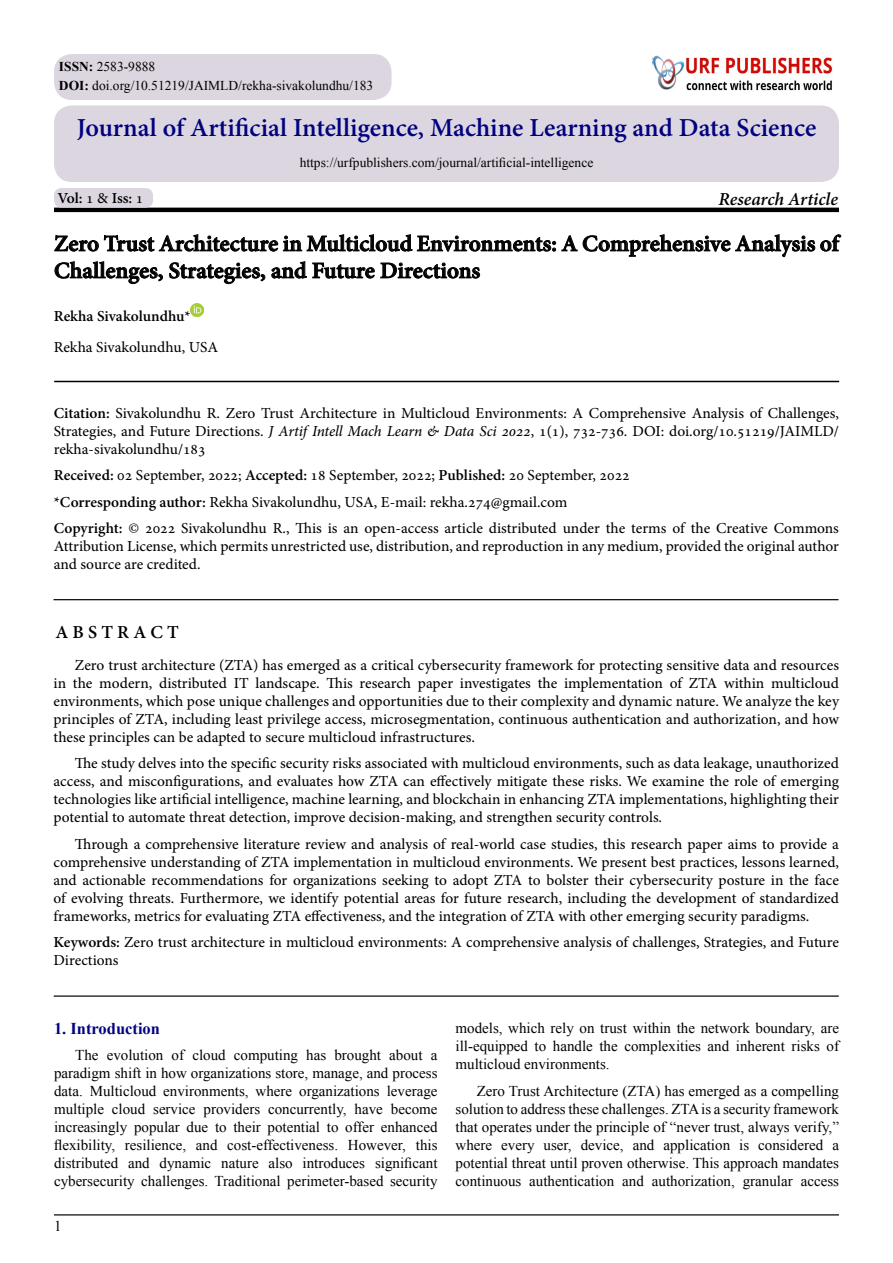
<style>
.page{position:relative;width:893px;height:1263px;background:#fff}
.page>*{position:absolute;margin:0;border:0;box-sizing:border-box;transform-origin:0 0}
.t1{font:700 25.5px "Adobe Hebrew";color:#000080}
.t2{font:700 22.5px/27px "Adobe Hebrew";color:#000}
.t3{font:italic 700 18px "Adobe Hebrew";letter-spacing:-.005em;color:#000}
.t4{font:700 18px "Adobe Hebrew";letter-spacing:.23em;color:#000}
.t5{font:700 16.5px "Times New Roman";color:#030381}
.t6{font:15px/18px "Adobe Hebrew";color:#000}
.t7{font:15px/18px "Times New Roman";color:#000}
.t8{font:700 15px "Adobe Hebrew";letter-spacing:-.005em;color:#000}
.t9{font:13.5px/18.3px "Times New Roman";color:#000}
.s1{font-weight:700}
.s2{font-weight:400}
.s3{font-style:italic}
</style>
<div class="page">
<hr style="left:54px;top:208px;width:785px;height:4px;background:#000">
<svg style="left:54px;top:234px;width:788px;height:50px"></svg>
<svg style="left:191px;top:303px;width:12px;height:13px"></svg>
<hr style="left:54px;top:381px;width:785px;height:1px;background:#000">
<hr style="left:54px;top:599px;width:784px;height:1px;background:#000">
<hr style="left:54px;top:1214px;width:785px;height:1px;background:#000">
<div style="left:54px;top:188px;width:99px;height:20px;background:#dcd6e0;border-radius:8px"></div>
<div style="left:54px;top:105px;width:785px;height:77px;background:#dcd6e0;border-radius:18px"></div>
<img style="left:697px;top:57px;width:136px;height:33px">
<div style="left:641px;top:44px;width:56px;height:46px;background:#000;opacity:.5"></div>
<div style="left:642px;top:46px;width:50px;height:44px;background:#fff"></div>
<div style="left:651px;top:55px;width:44px;height:35px;background:#000;opacity:.75"></div>
<div style="left:54px;top:54px;width:338px;height:46px;background:#dcd6e0;border-radius:18px"></div>
<hr style="left:54px;top:995px;width:785px;height:2px;background:#000">
<p class="t9" style="left:59px;top:57px;width:316px"><span class="s1">ISSN:</span> 2583-9888<br><span class="s1">DOI:</span> doi.org/10.51219/JAIMLD/rekha-sivakolundhu/183</p>
<h1 class="t1" style="left:77px;top:112px;width:741px">Journal of Artificial Intelligence, Machine Learning and Data Science</h1>
<p class="t8" style="left:57px;top:189px;width:87px">Vol <span class="s2">1</span>: <span class="s2">&amp;</span> Iss <span class="s2">1</span>:</p>
<p class="t9" style="left:300px;top:153px;width:295px">https://urfpublishers.com/journal/artificial-intelligence</p>
<p class="t3" style="left:718px;top:188px;width:121px">Research Article</p>
<h2 class="t2" style="left:54px;top:230px;width:786px">Zero Trust Architecture in Multicloud Environments A: Comprehensive Analysis of<br>Challenges, Strategies, and Future Directions</h2>
<p class="t8" style="left:54px;top:307px;width:139px">Rekha Sivakolundhu*</p>
<p class="t6" style="left:54px;top:338px;width:166px">Rekha Sivakolundhu, USA</p>
<p class="t6" style="left:54px;top:404px;width:787px;text-align:justify"><span class="s1">Citation:</span> Sivakolundhu R. Zero Trust Architecture in Multicloud Environments A: Comprehensive Analysis of Challenges, Strategies, and Future Directions <span class="s3">J</span>. <span class="s3">Artif Intell Mach Learn &amp; Data Sci 2022</span>, , )1(1 732-736. DOI: doi.org/10.51219/JAIMLD/ rekha-sivakolundhu/183</p>
<p class="t6" style="left:54px;top:462px;width:787px;line-height:26.5px"><span class="s1">Received:</span> 02 September, 2022; <span class="s1">Accepted:</span> 18 September, 2022; <span class="s1">Published:</span> 20 September, 2022<br><span class="s1">*Corresponding author:</span> Rekha Sivakolundhu, USA -E, mail: rekha.274@gmail.com<br><span class="s1">Copyright:</span> © 2022 Sivakolundhu R., This is an open-access article distributed under the terms of the Creative Commons</p>
<p class="t6" style="left:54px;top:537px;width:787px">Attribution License, which permits unrestricted use, distribution, and reproduction in any medium, provided the original author and source are credited.</p>
<p class="t4" style="left:55px;top:621px;width:125px">AB TS RACT</p>
<p class="t6" style="left:75px;top:656px;width:766px;text-align:right">Zero trust architecture (ZTA) has emerged as a critical cybersecurity framework for protecting sensitive data and resources multicloud</p>
<p class="t6" style="left:326px;top:674px;width:28px">This</p>
<p class="t6" style="left:73px;top:674px;width:21px">the</p>
<p class="t6" style="left:99px;top:674px;width:55px">modern,</p>
<p class="t6" style="left:159px;top:674px;width:69px">distributed</p>
<p class="t6" style="left:255px;top:674px;width:66px">landscape.</p>
<p class="t6" style="left:360px;top:674px;width:53px">research</p>
<p class="t6" style="left:538px;top:674px;width:21px">the</p>
<p class="t6" style="left:564px;top:674px;width:100px">implementation</p>
<p class="t6" style="left:670px;top:674px;width:14px">of</p>
<p class="t6" style="left:724px;top:674px;width:42px">within</p>
<p class="t6" style="left:234px;top:674px;width:16px">IT</p>
<p class="t6" style="left:689px;top:674px;width:30px">ZTA</p>
<p class="t6" style="left:54px;top:674px;width:787px">in<br>environments, which pose unique challenges and opportunities due to their complexity and dynamic nature. We analyze the key principles of ZTA, including least privilege access, microsegmentation, continuous authentication and authorization, and how these principles can be adapted to secure multicloud infrastructures.</p>
<p class="t6" style="left:54px;top:754px;width:787px;text-align:justify;text-indent:21px">The study delves into the specific security risks associated with multicloud environments, such as data leakage, unauthorized access, and misconfigurations, and evaluates how ZTA can effectively mitigate these risks. We examine the role of emerging technologies like artificial intelligence, machine learning, and blockchain in enhancing ZTA implementations, highlighting their potential to automate threat detection, improve decision-making, and strengthen security controls.</p>
<p class="t6" style="left:54px;top:835px;width:787px;text-align:justify;text-indent:21px">Through a comprehensive literature review and analysis of real-world case studies, this research paper aims to provide a comprehensive understanding of ZTA implementation in multicloud environments. We present best practices, lessons learned, and actionable recommendations for organizations seeking to adopt ZTA to bolster their cybersecurity posture in the face of evolving threats. Furthermore, we identify potential areas for future research, including the development of standardized frameworks, metrics for evaluating ZTA effectiveness, and the integration of ZTA with other emerging security paradigms.</p>
<p class="t6" style="left:54px;top:933px;width:787px"><span class="s1">Keywords:</span> Zero trust architecture in multicloud environments A: comprehensive analysis of challenges, Strategies, and Future<br>Directions</p>
<p class="t6" style="left:460px;top:674px;width:72px">investigates</p>
<p class="t6" style="left:418px;top:674px;width:37px">paper</p>
<p class="t5" style="left:54px;top:1017px;width:108px">1. Introduction</p>
<p class="t7" style="left:75px;top:1046px;width:25px">The</p>
<p class="t7" style="left:54px;top:1064px;width:385px">paradigm shift in how organizations store, manage, and process</p>
<p class="t7" style="left:387px;top:1082px;width:52px">leverage</p>
<p class="t7" style="left:107px;top:1046px;width:58px">evolution</p>
<p class="t7" style="left:192px;top:1046px;width:35px">cloud</p>
<p class="t7" style="left:234px;top:1046px;width:66px">computing</p>
<p class="t7" style="left:306px;top:1046px;width:21px">has</p>
<p class="t7" style="left:334px;top:1046px;width:48px">brought</p>
<p class="t7" style="left:389px;top:1046px;width:35px">about</p>
<p class="t7" style="left:172px;top:1046px;width:14px">of</p>
<p class="t7" style="left:431px;top:1046px;width:8px">a</p>
<p class="t7" style="left:54px;top:1082px;width:30px">data.</p>
<p class="t7" style="left:90px;top:1082px;width:68px">Multicloud</p>
<p class="t7" style="left:163px;top:1082px;width:87px">environments,</p>
<p class="t7" style="left:256px;top:1082px;width:38px">where</p>
<p class="t7" style="left:299px;top:1082px;width:82px">organizations</p>
<p class="t7" style="left:54px;top:1100px;width:52px">multiple</p>
<p class="t7" style="left:54px;top:1118px;width:385px">increasingly popular due to their potential to offer enhanced</p>
<p class="t7" style="left:416px;top:1136px;width:23px">this</p>
<p class="t7" style="left:112px;top:1100px;width:35px">cloud</p>
<p class="t7" style="left:153px;top:1100px;width:44px">service</p>
<p class="t7" style="left:204px;top:1100px;width:58px">providers</p>
<p class="t7" style="left:268px;top:1100px;width:80px">concurrently,</p>
<p class="t7" style="left:355px;top:1100px;width:30px">have</p>
<p class="t7" style="left:391px;top:1100px;width:48px">become</p>
<p class="t7" style="left:54px;top:1136px;width:63px">flexibility,</p>
<p class="t7" style="left:125px;top:1136px;width:63px">resilience,</p>
<p class="t7" style="left:196px;top:1136px;width:23px">and</p>
<p class="t7" style="left:227px;top:1136px;width:112px">cost-effectiveness.</p>
<p class="t7" style="left:348px;top:1136px;width:60px">However,</p>
<p class="t7" style="left:54px;top:1154px;width:385px">distributed<br>cybersecurity challenges. Traditional perimeter-based security</p>
<p class="t7" style="left:128px;top:1154px;width:23px">and</p>
<p class="t7" style="left:160px;top:1154px;width:53px">dynamic</p>
<p class="t7" style="left:269px;top:1154px;width:26px">also</p>
<p class="t7" style="left:303px;top:1154px;width:64px">introduces</p>
<p class="t7" style="left:375px;top:1154px;width:64px">significant</p>
<p class="t7" style="left:221px;top:1154px;width:39px">nature</p>
<p class="t7" style="left:54px;top:1217px;width:9px">1</p>
<p class="t7" style="left:455px;top:1019px;width:385px;text-align:justify">models, which rely on trust within the network boundary, are ill-equipped to handle the complexities and inherent risks of multicloud environments.</p>
<p class="t7" style="left:455px;top:1081px;width:385px;text-align:right">Zero Trust Architecture (ZTA) has emerged as a compelling solution to address these challenges. ZTAis a security framework that operates under the principle of “never trust, always verify “, a</p>
<p class="t7" style="left:455px;top:1135px;width:38px">where</p>
<p class="t7" style="left:455px;top:1153px;width:385px">potential threat until proven otherwise. This approach mandates</p>
<p class="t7" style="left:801px;top:1171px;width:40px">access</p>
<p class="t7" style="left:581px;top:1135px;width:44px">device,</p>
<p class="t7" style="left:633px;top:1135px;width:23px">and</p>
<p class="t7" style="left:663px;top:1135px;width:68px">application</p>
<p class="t7" style="left:739px;top:1135px;width:12px">is</p>
<p class="t7" style="left:758px;top:1135px;width:66px">considered</p>
<p class="t7" style="left:501px;top:1135px;width:35px">every</p>
<p class="t7" style="left:544px;top:1135px;width:30px">user,</p>
<p class="t7" style="left:455px;top:1171px;width:67px">continuous</p>
<p class="t7" style="left:529px;top:1171px;width:86px">authentication</p>
<p class="t7" style="left:622px;top:1171px;width:23px">and</p>
<p class="t7" style="left:652px;top:1171px;width:84px">authorization,</p>
<p class="t7" style="left:743px;top:1171px;width:51px">granular</p>
</div>
